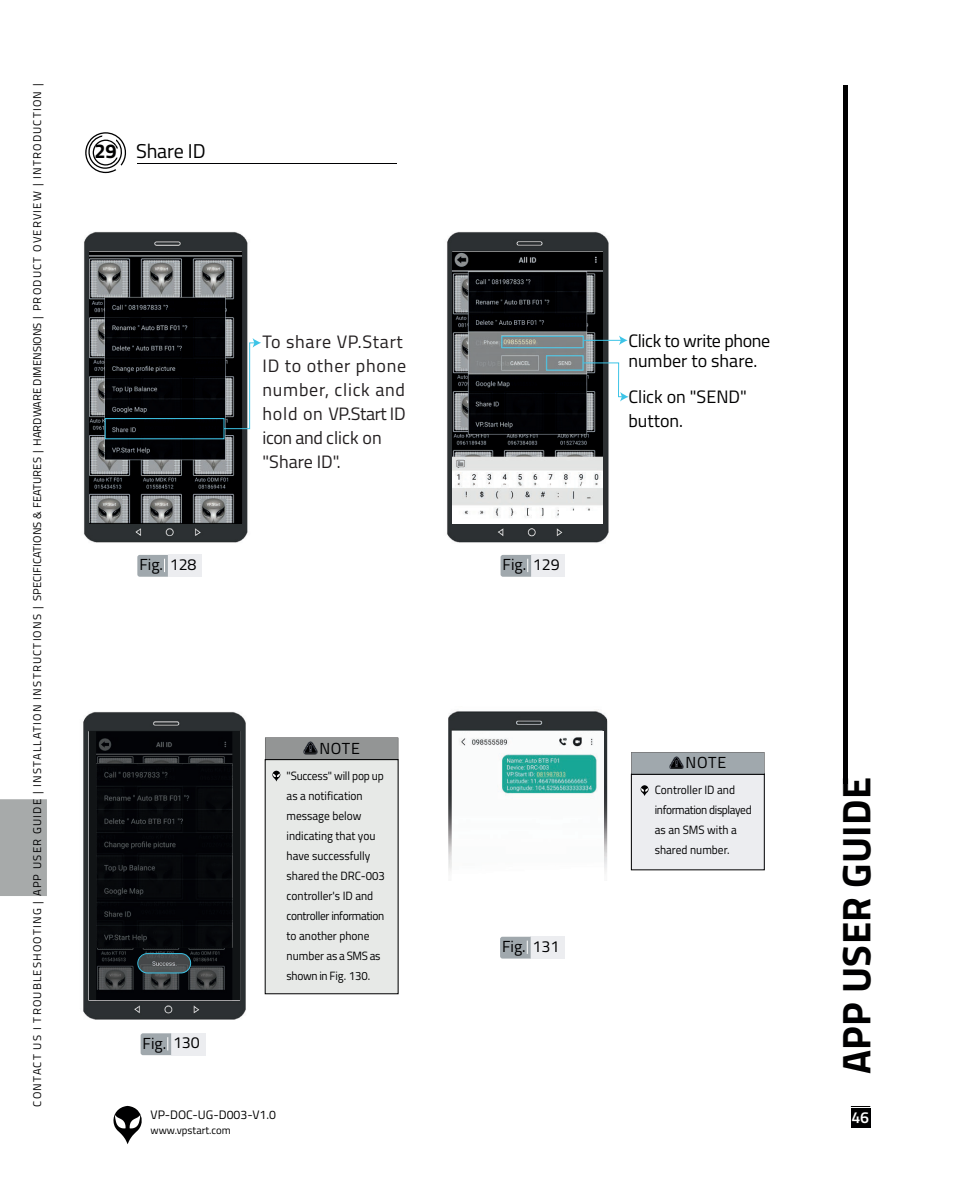
<style>
.page{position:relative;width:956px;height:1191px;background:#fff}
.page>*{position:absolute;margin:0;border:0;box-sizing:border-box;transform-origin:0 0}
.t1{font:700 40px "Titillium Web";letter-spacing:.01em;color:#000001}
.t2{font:20px "Titillium";color:#000001}
.t3{font:18px/24px "Titillium";color:#231f20}
.t4{font:18px/20.8px "Titillium";color:#000001}
.t5{font:16px "Titillium";color:#000001}
.t6{font:16px "Titillium Web";letter-spacing:.05em;color:#000001}
.t7{font:16px "Titillium Semibold Upright";color:#fff}
.t8{font:12.2px "Titillium Web";color:#000001}
.t9{font:12px/20px "Titillium";color:#000001;scale:.95 1}
.t10{font:11.2px "Titillium";letter-spacing:.105em;color:#000001}
.t11{font:10.8px "Titillium Web";color:#000001}
.s1{font-family:"Titillium Web";font-weight:700}
</style>
<div class="page">
<div style="left:850px;top:1108px;width:20px;height:19px;background:#000001"></div>
<svg style="left:850px;top:1106px;width:20px;height:1px"></svg>
<div style="left:0;top:799px;width:47px;height:97px;background:#a7aaaa"></div>
<hr style="left:843px;top:85px;width:4px;height:698px;background:#000001">
<svg style="left:113px;top:1106px;width:29px;height:38px"></svg>
<img style="left:84px;top:232px;width:164px;height:311px">
<img style="left:89px;top:252px;width:152px;height:271px">
<img style="left:137px;top:555px;width:65px;height:22px">
<svg style="left:164px;top:559px;width:1px;height:13px"></svg>
<img style="left:500px;top:555px;width:65px;height:22px">
<svg style="left:527px;top:559px;width:1px;height:13px"></svg>
<div style="left:105px;top:418px;width:119px;height:21px;border:1px solid #3dc4e7"></div>
<svg style="left:223px;top:338px;width:38px;height:92px"></svg>
<svg style="left:85px;top:132px;width:41px;height:41px"></svg>
<hr style="left:137px;top:164px;width:259px;height:1px;background:#000001">
<img style="left:447px;top:232px;width:168px;height:311px">
<img style="left:452px;top:252px;width:150px;height:271px">
<div style="left:501px;top:336px;width:82px;height:12px;border:1px solid #3dc4e7"></div>
<div style="left:546px;top:355px;width:37px;height:15px;border:1px solid #3dc4e7"></div>
<hr style="left:583px;top:340px;width:38px;height:1px;background:#3dc4e7">
<svg style="left:619px;top:335px;width:8px;height:10px"></svg>
<svg style="left:582px;top:362px;width:46px;height:39px"></svg>
<img style="left:83px;top:712px;width:163px;height:308px">
<div style="left:89px;top:731px;width:150px;height:269px;background:#111416"></div>
<img style="left:96px;top:732px;width:136px;height:268px">
<img style="left:138px;top:953px;width:52px;height:20px;border-radius:10px">
<div style="left:137px;top:953px;width:54px;height:20px;border:1px solid #3dc4e7;border-radius:10px"></div>
<img style="left:96px;top:763px;width:137px;height:184px">
<div style="left:265px;top:737px;width:133px;height:23px;background:#939595"></div>
<svg style="left:272px;top:770px;width:8px;height:11px"></svg>
<img style="left:302px;top:741px;width:15px;height:13px">
<img style="left:448px;top:711px;width:159px;height:162px">
<img style="left:452px;top:731px;width:151px;height:142px">
<div style="left:633px;top:776px;width:129px;height:92px;background:#ecedf0"></div>
<div style="left:631px;top:774px;width:133px;height:96px;border:1px solid #000001"></div>
<svg style="left:631px;top:752px;width:133px;height:22px;background:#9ca3a8"></svg>
<svg style="left:640px;top:785px;width:8px;height:11px"></svg>
<img style="left:668px;top:755px;width:15px;height:13px">
<img style="left:140px;top:1033px;width:65px;height:22px">
<svg style="left:167px;top:1037px;width:1px;height:13px"></svg>
<img style="left:500px;top:936px;width:64px;height:22px">
<svg style="left:527px;top:940px;width:1px;height:14px"></svg>
<p class="t10" style="left:29px;top:1106px;width:1024px;rotate:-90deg">CONTACT US I TROUBLESHOOTING | APP USER GUIDE | INSTALLATION INSTRUCTIONS | SPECIFICATIONS &amp; FEATURES | HARDWARE DIMENSIONS | PRODUCT OVERVIEW | INTRODUCTION |</p>
<h2 class="t2" style="left:94px;top:136px;width:113px"><span class="s1">29</span> Share ID</h2>
<h3 class="t3" style="left:262px;top:329px;width:145px">To share VP.Start<br>ID to other phone number, click and hold on VP.Start ID icon and click on "Share ID".</h3>
<h3 class="t5" style="left:139px;top:553px;width:59px">Fig. 128</h3>
<h3 class="t5" style="left:502px;top:553px;width:59px">Fig. 129</h3>
<h3 class="t5" style="left:143px;top:1031px;width:59px">Fig. 130</h3>
<h3 class="t6" style="left:319px;top:736px;width:42px">NOTE</h3>
<p class="t9" style="left:286px;top:765px;width:105px">"Success" will pop up as a notification message below indicating that you have successfully shared the DRC-003 controller's ID and controller information to another phone number as a SMS as shown in Fig. 130.</p>
<p class="t8" style="left:150px;top:1105px;width:127px">VP-DOC-UG-D003-V1.0</p>
<p class="t11" style="left:150px;top:1122px;width:82px">www.vpstart.com</p>
<h3 class="t5" style="left:502px;top:934px;width:59px">Fig. 131</h3>
<h3 class="t4" style="left:628px;top:329px;width:143px">Click to write phone number to share.</h3>
<h3 class="t4" style="left:628px;top:384px;width:120px;line-height:24px">Click on "SEND" button.</h3>
<h3 class="t6" style="left:685px;top:751px;width:42px">NOTE</h3>
<p class="t9" style="left:654px;top:779px;width:103px">Controller ID and information displayed as an SMS with a shared number.</p>
<h1 class="t1" style="left:825px;top:1074px;width:299px;rotate:-90deg">APP USER GUIDE</h1>
<h3 class="t7" style="left:851px;top:1104px;width:19px">46</h3>
</div>
